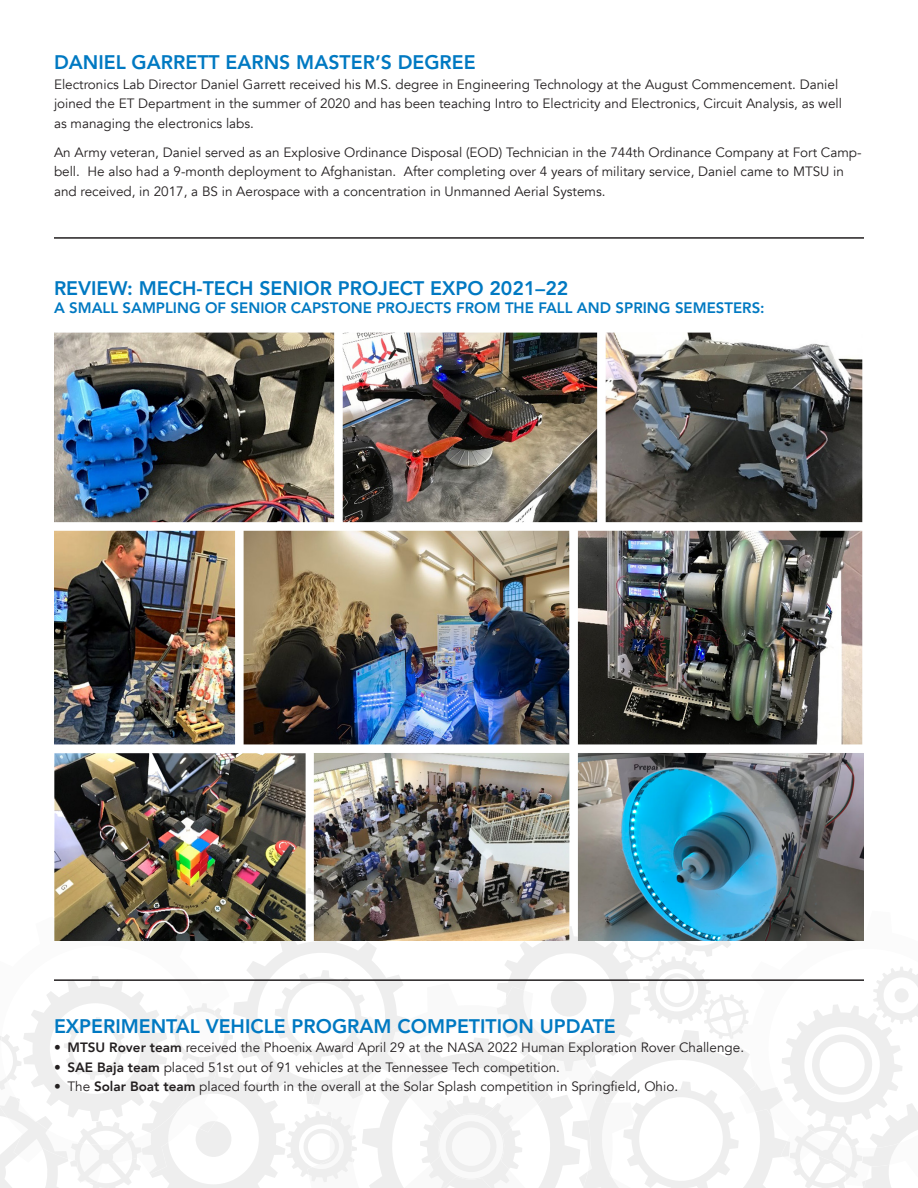
<style>
.page{position:relative;width:918px;height:1188px;background:#fff}
.page>*{position:absolute;margin:0;border:0;box-sizing:border-box;transform-origin:0 0}
.t1{font:800 19.5px "Avenir LT Std";color:#0079c2}
.t2{font:800 15px "Avenir LT Std";color:#0079c2}
.t3{font:13.5px/19.5px "Avenir";color:#231f20}
.s1{font-weight:800}
</style>
<div class="page">
<svg style="left:0;top:941px;width:918px;height:247px"></svg>
<hr style="left:54px;top:237px;width:810px;height:2px;background:#231f20">
<img style="left:54px;top:333px;width:810px;height:608px">
<hr style="left:54px;top:979px;width:810px;height:2px;background:#231f20">
<p class="t1" style="left:54px;top:51px;width:423px">DANIEL GARRETT EARNS MASTER’S DEGREE</p>
<p class="t3" style="left:54px;top:74px;width:790px">Electronics Lab Director Daniel Garrett received his M.S. degree in Engineering Technology at the August Commencement. Daniel joined the ET Department in the summer of 2020 and has been teaching Intro to Electricity and Electronics, Circuit Analysis, as well as managing the electronics labs.</p>
<p class="t3" style="left:54px;top:143px;width:809px">An Army veteran, Daniel served as an Explosive Ordinance Disposal (EOD) Technician in the 744th Ordinance Company at Fort Camp&shy;bell. He also had a 9-month deployment to Afghanistan. After completing over 4 years of military service, Daniel came to MTSU in and received, in 2017, a BS in Aerospace with a concentration in Unmanned Aerial Systems.</p>
<p class="t1" style="left:54px;top:277px;width:516px">REVIEW: MECH-TECH SENIOR PROJECT EXPO 2021–22</p>
<p class="t2" style="left:54px;top:299px;width:712px">A SMALL SAMPLING OF SENIOR CAPSTONE PROJECTS FROM THE FALL AND SPRING SEMESTERS:</p>
<p class="t1" style="left:54px;top:1014px;width:563px">EXPERIMENTAL VEHICLE PROGRAM COMPETITION UPDATE</p>
<p class="t3" style="left:54px;top:1038px;width:692px">• <span class="s1">MTSU Rover team</span> received the Phoenix Award April 29 at the NASA 2022 Human Exploration Rover Challenge.</p>
<p class="t3" style="left:54px;top:1057px;width:508px">• <span class="s1">SAE Baja team</span> placed 51st out of 91 vehicles at the Tennessee Tech competition.</p>
<p class="t3" style="left:54px;top:1077px;width:626px">• The <span class="s1">Solar Boat team</span> placed fourth in the overall at the Solar Splash competition in Springfield, Ohio.</p>
</div>
